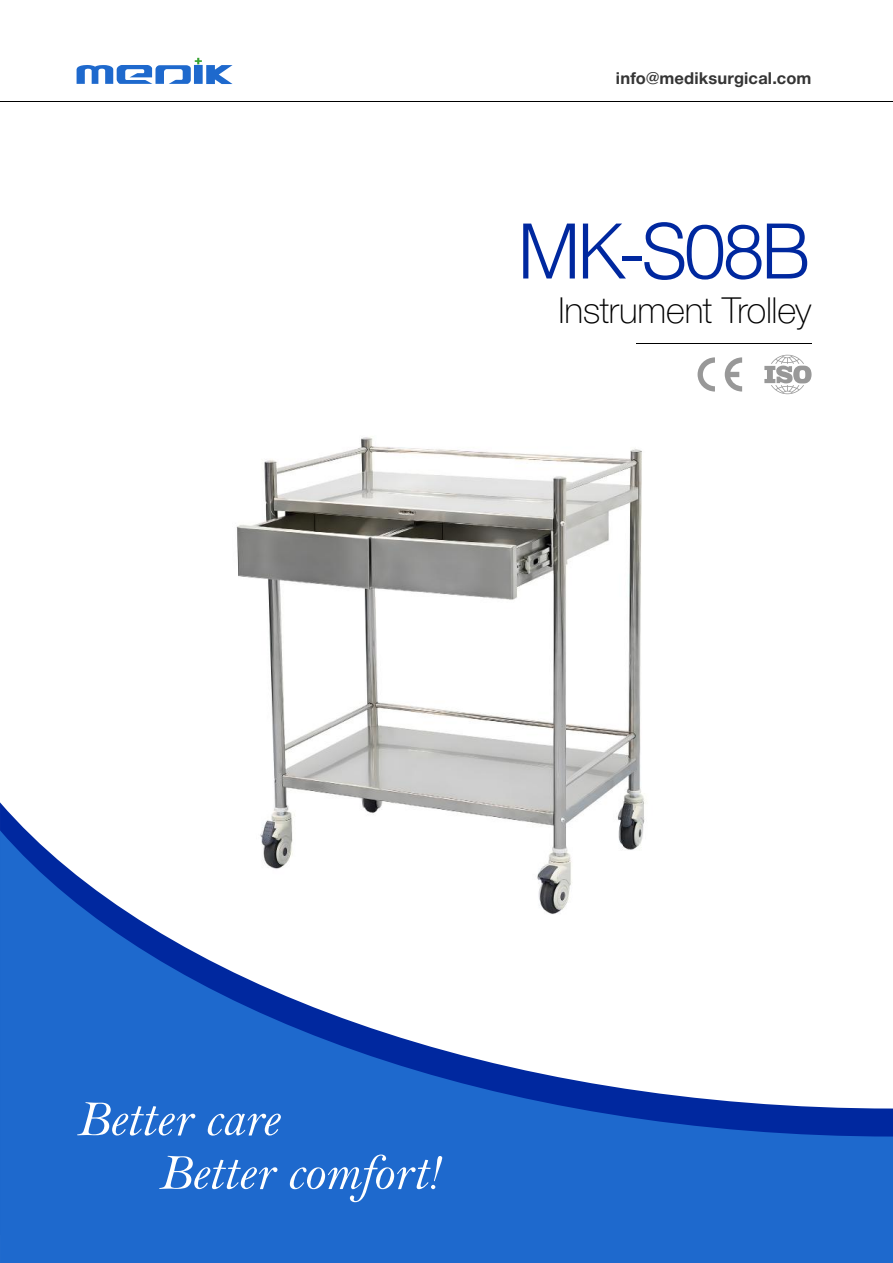
<style>
.page{position:relative;width:893px;height:1263px;background:#fff}
.page>*{position:absolute;margin:0;border:0;box-sizing:border-box;transform-origin:0 0}
.t1{font:300 76.35px "Helvetica";letter-spacing:-.055em;color:#00289f}
.t2{font:italic 51.15px "Bell";letter-spacing:-.005em;color:#fff}
.t3{font:100 36px "Helvetica Neue Cyr";letter-spacing:-.01em;color:#000}
.t4{font:700 16.5px "Helvetica Neue Cyr";letter-spacing:.01em;color:#353535}
</style>
<div class="page">
<img style="left:236px;top:354px;width:554px;height:448px">
<svg style="left:0;top:802px;width:645px;height:28px"></svg>
<hr style="left:636px;top:343px;width:176px;height:1px;background:#000">
<hr style="left:0;top:102px;width:892px;height:1px;background:#000">
<svg style="left:77px;top:58px;width:156px;height:26px"></svg>
<svg style="left:698px;top:357px;width:17px;height:35px"></svg>
<svg style="left:725px;top:357px;width:17px;height:35px"></svg>
<svg style="left:764px;top:355px;width:48px;height:39px"></svg>
<svg style="left:0;top:830px;width:893px;height:433px;fill:#1e69cd"></svg>
<p class="t4" style="left:616px;top:69px;width:197px">info@mediksurgical.com</p>
<h1 class="t1" style="left:517px;top:190px;width:296px">MK-S08B</h1>
<p class="t3" style="left:559px;top:290px;width:254px">Instrument Trolley</p>
<p class="t2" style="left:77px;top:1090px;width:204px">Better care</p>
<p class="t2" style="left:159px;top:1143px;width:283px">Better comfort!</p>
</div>
